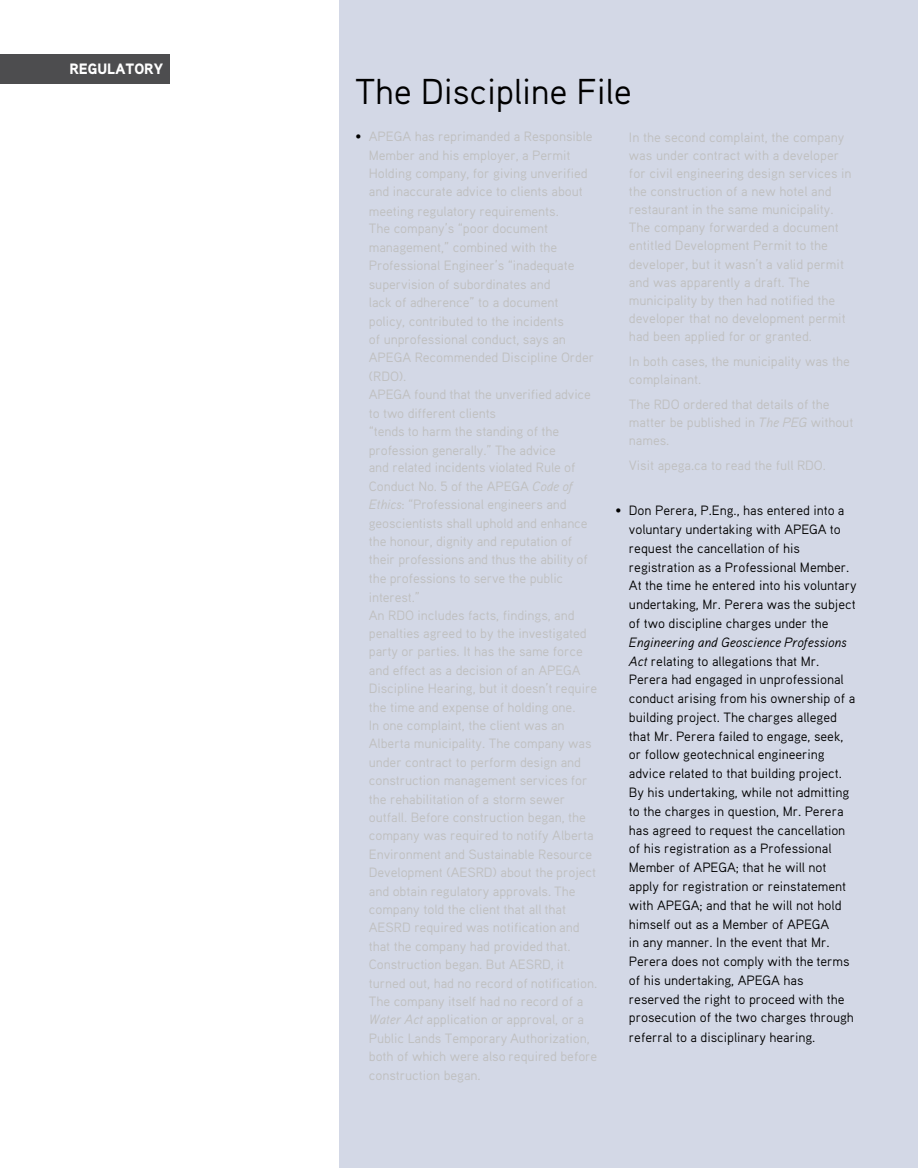
<style>
.page{position:relative;width:918px;height:1168px;background:#fff}
.page>*{position:absolute;margin:0;border:0;box-sizing:border-box;transform-origin:0 0}
.t1{font:36px "Aaux Pro";letter-spacing:-.01em;color:#000}
.t2{font:900 15px "Aaux Pro";color:#fff}
.t3{font:13.5px/18.5px "Aaux Pro";letter-spacing:-.005em;color:#bfbfbf}
.t4{font:13.5px/18.8px "Aaux Pro";letter-spacing:-.005em;color:#000}
.s1{color:#000}
.s2{font-style:italic}
</style>
<div class="page">
<div style="left:0;top:54px;width:170px;height:29px;background:#4d4d4f"></div>
<div style="left:339px;top:0;width:579px;height:1168px;background:#d3d8e6"></div>
<p class="t2" style="left:69px;top:60px;width:95px">REGULATORY</p>
<h1 class="t1" style="left:355px;top:68px;width:278px">The Discipline File</h1>
<p class="t3" style="left:369px;top:127px;width:225px;text-indent:-13px"><span class="s1">•</span> APEGA has reprimanded a Responsible Member and his employer, a Permit Holding company, for giving unverified and inaccurate advice to clients about meeting regulatory requirements.</p>
<p class="t3" style="left:369px;top:219px;width:207px">The company’s “poor document management,” combined with the Professional Engineer’s “inadequate supervision of subordinates and</p>
<p class="t3" style="left:369px;top:292px;width:197px;line-height:19px">lack of adherence” to a document policy, contributed to the incidents</p>
<p class="t3" style="left:369px;top:329px;width:227px">of unprofessional conduct, says an<br>APEGA Recommended Discipline Order (RDO).</p>
<p class="t3" style="left:369px;top:384px;width:224px;line-height:19px">APEGA found that the unverified advice to two different clients</p>
<p class="t3" style="left:369px;top:421px;width:192px;line-height:19px">“tends to harm the standing of the profession generally.” The advice</p>
<p class="t3" style="left:369px;top:458px;width:220px">and related incidents violated Rule of Conduct No. 5 of the APEGA <span class="s2">Code of Ethics</span>: “Professional engineers and geoscientists shall uphold and enhance the honour, dignity and reputation of their professions and thus the ability of the professions to serve the public interest.”</p>
<p class="t3" style="left:369px;top:605px;width:230px">An RDO includes facts, findings, and penalties agreed to by the investigated party or parties. It has the same force and effect as a decision of an APEGA Discipline Hearing, but it doesn’t require the time and expense of holding one.<br>In one complaint, the client was an Alberta municipality. The company was under contract to perform design and construction management services for the rehabilitation of a storm sewer outfall. Before construction began, the company was required to notify Alberta Environment and Sustainable Resource Development (AESRD) about the project and obtain regulatory approvals. The company told the client that all that AESRD required was notification and that the company had provided that.<br>Construction began. But AESRD, it turned out, had no record of notification.<br>The company itself had no record of a <span class="s2">Water Act</span> application or approval, or a Public Lands Temporary Authorization, both of which were also required before construction began.</p>
<p class="t3" style="left:629px;top:127px;width:224px">In the second complaint, the company was under contract with a developer for civil engineering design services in the construction of a new hotel and restaurant in the same municipality.<br>The company forwarded a document entitled Development Permit to the developer, but it wasn’t a valid permit and was apparently a draft. The municipality by then had notified the developer that no development permit had been applied for or granted.</p>
<p class="t3" style="left:629px;top:352px;width:223px">In both cases, the municipality was the complainant.</p>
<p class="t3" style="left:629px;top:395px;width:226px">The RDO ordered that details of the matter be published in <span class="s2">The PEG</span> without names.</p>
<p class="t3" style="left:629px;top:456px;width:199px">Visit apega.ca to read the full RDO.</p>
<p class="t4" style="left:629px;top:501px;width:229px;text-indent:-13px">• Don Perera, P.Eng., has entered into a voluntary undertaking with APEGA to request the cancellation of his registration as a Professional Member.<br>At the time he entered into his voluntary undertaking, Mr. Perera was the subject of two discipline charges under the</p>
<p class="t4" style="left:629px;top:632px;width:228px"><span class="s2">Engineering and Geoscience Professions Act</span> relating to allegations that Mr.<br>Perera had engaged in unprofessional conduct arising from his ownership of a building project. The charges alleged that Mr. Perera failed to engage, seek, or follow geotechnical engineering advice related to that building project.<br>By his undertaking, while not admitting to the charges in question, Mr. Perera has agreed to request the cancellation of his registration as a Professional Member of APEGA; that he will not apply for registration or reinstatement with APEGA; and that he will not hold himself out as a Member of APEGA</p>
<p class="t4" style="left:629px;top:932px;width:227px">in any manner. In the event that Mr.<br>Perera does not comply with the terms of his undertaking, APEGA has reserved the right to proceed with the prosecution of the two charges through referral to a disciplinary hearing.</p>
</div>
